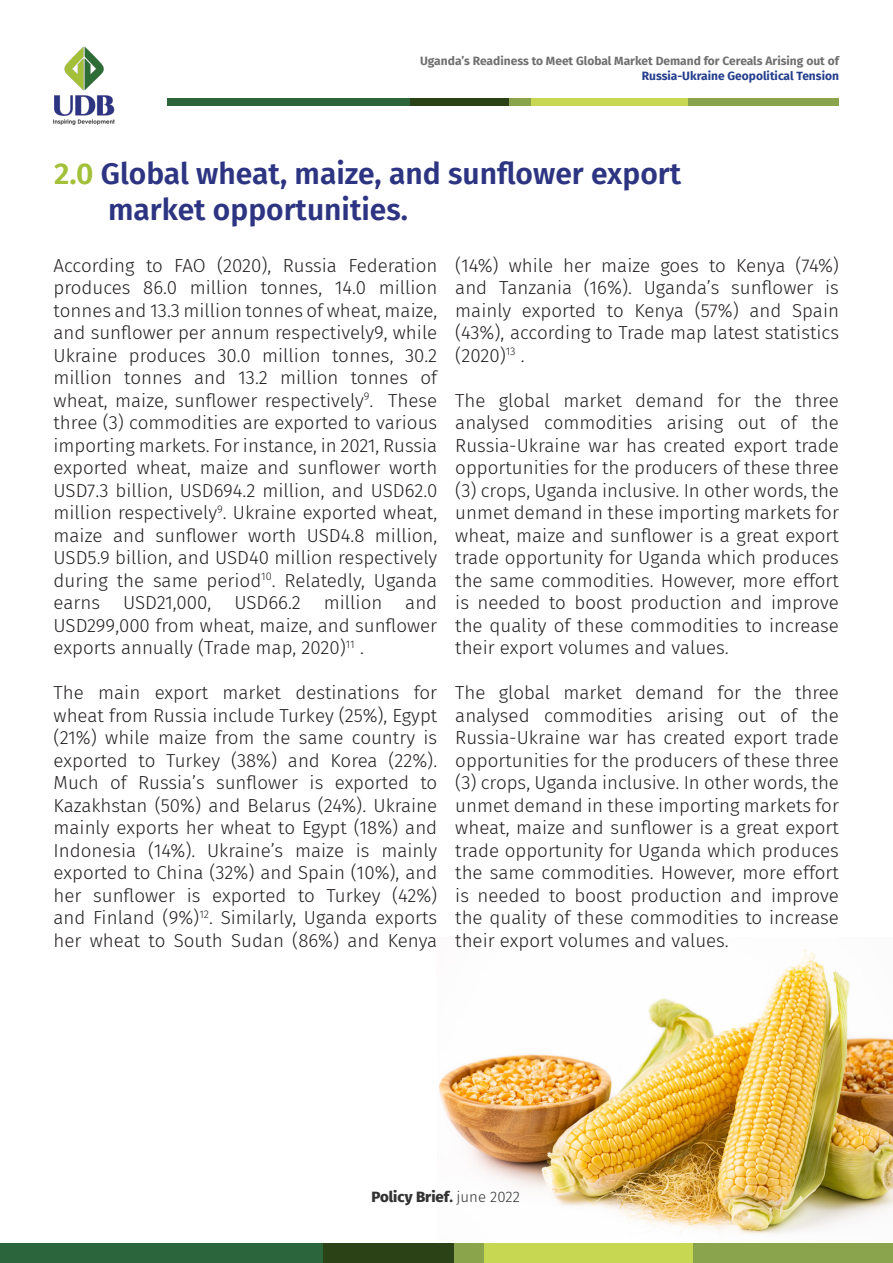
<style>
.page{position:relative;width:893px;height:1263px;background:#fff}
.page>*{position:absolute;margin:0;border:0;box-sizing:border-box;transform-origin:0 0}
.t1{font:600 30px/36px "Fira Sans";color:#2d3582}
.t2{font:300 18.75px/22.5px "Fira Sans";color:#231f20;text-align:justify}
.t3{font:800 15px "Fira Sans";color:#343333}
.t4{font:700 12px "Fira Sans";color:#707070}
.t5{font:700 12px "Fira Sans";color:#253f8e}
.s1{color:#a3c039}
.s2{font-weight:700}
.s3{font-weight:300}
</style>
<div class="page">
<img style="left:439px;top:949px;width:454px;height:285px">
<div style="left:692px;top:1244px;width:201px;height:19px;background:#89a44c"></div>
<div style="left:484px;top:1244px;width:208px;height:19px;background:#c7d752"></div>
<div style="left:454px;top:1244px;width:30px;height:19px;background:#8aa44c"></div>
<div style="left:322px;top:1244px;width:132px;height:19px;background:#2b4116"></div>
<div style="left:0;top:1244px;width:322px;height:19px;background:#2b653c"></div>
<div style="left:688px;top:98px;width:151px;height:8px;background:#89a44c"></div>
<div style="left:531px;top:98px;width:157px;height:8px;background:#c7d752"></div>
<div style="left:509px;top:98px;width:22px;height:8px;background:#8aa44c"></div>
<div style="left:409px;top:98px;width:100px;height:8px;background:#2b4116"></div>
<div style="left:167px;top:98px;width:242px;height:8px;background:#2b653c"></div>
<img style="left:53px;top:46px;width:62px;height:79px">
<p class="t4" style="left:420px;top:51px;width:420px">Uganda’s Readiness to Meet Global Market Demand for Cereals Arising out of</p>
<p class="t5" style="left:642px;top:65px;width:199px">Russia-Ukraine Geopolitical Tension</p>
<h1 class="t1" style="left:108px;top:153px;width:575px;text-indent:-54px"><span class="s1">2.0</span> Global wheat, maize, and sunflower export market opportunities.</h1>
<p class="t2" style="left:54px;top:254px;width:385px">According to FAO (2020), Russia Federation produces 86.0 million tonnes, 14.0 million tonnes and 13.3 million tonnes of wheat, maize, and sunflower per annum respectively9, while Ukraine produces 30.0 million tonnes, 30.2 million tonnes and 13.2 million tonnes of wheat, maize, sunflower respectively<sup>9</sup>. These three (3) commodities are exported to various importing markets. For instance, in 2021, Russia exported wheat, maize and sunflower worth USD7.3 billion, USD694.2 million, and USD62.0 million respectively<sup>9</sup>. Ukraine exported wheat, maize and sunflower worth USD4.8 million, USD5.9 billion, and USD40 million respectively during the same period<sup>10</sup>. Relatedly, Uganda earns USD21,000, USD66.2 million and USD299,000 from wheat, maize, and sunflower exports annually (Trade map, 2020)<sup>11</sup> .</p>
<p class="t2" style="left:54px;top:681px;width:385px">The main export market destinations for wheat from Russia include Turkey (25%), Egypt (21%) while maize from the same country is exported to Turkey (38%) and Korea (22%).<br>Much of Russia’s sunflower is exported to Kazakhstan (50%) and Belarus (24%). Ukraine mainly exports her wheat to Egypt (18%) and Indonesia (14%). Ukraine’s maize is mainly exported to China (32%) and Spain (10%), and her sunflower is exported to Turkey (42%) and Finland (9%)<sup>12</sup>. Similarly, Uganda exports her wheat to South Sudan (86%) and Kenya</p>
<p class="t2" style="left:455px;top:254px;width:385px">(14%) while her maize goes to Kenya (74%) and Tanzania (16%). Uganda’s sunflower is mainly exported to Kenya (57%) and Spain (43%), according to Trade map latest statistics (2020)<sup>13</sup> .</p>
<p class="t2" style="left:455px;top:389px;width:385px">The global market demand for the three analysed commodities arising out of the Russia-Ukraine war has created export trade opportunities for the producers of these three (3) crops, Uganda inclusive. In other words, the unmet demand in these importing markets for wheat, maize and sunflower is a great export trade opportunity for Uganda which produces the same commodities. However, more effort is needed to boost production and improve the quality of these commodities to increase their export volumes and values.</p>
<p class="t2" style="left:455px;top:681px;width:385px">The global market demand for the three analysed commodities arising out of the Russia-Ukraine war has created export trade opportunities for the producers of these three (3) crops, Uganda inclusive. In other words, the unmet demand in these importing markets for wheat, maize and sunflower is a great export trade opportunity for Uganda which produces the same commodities. However, more effort is needed to boost production and improve the quality of these commodities to increase their export volumes and values.</p>
<p class="t3" style="left:371px;top:1183px;width:150px">Policy Brief<span class="s2">.</span> <span class="s3">june 2022</span></p>
</div>
